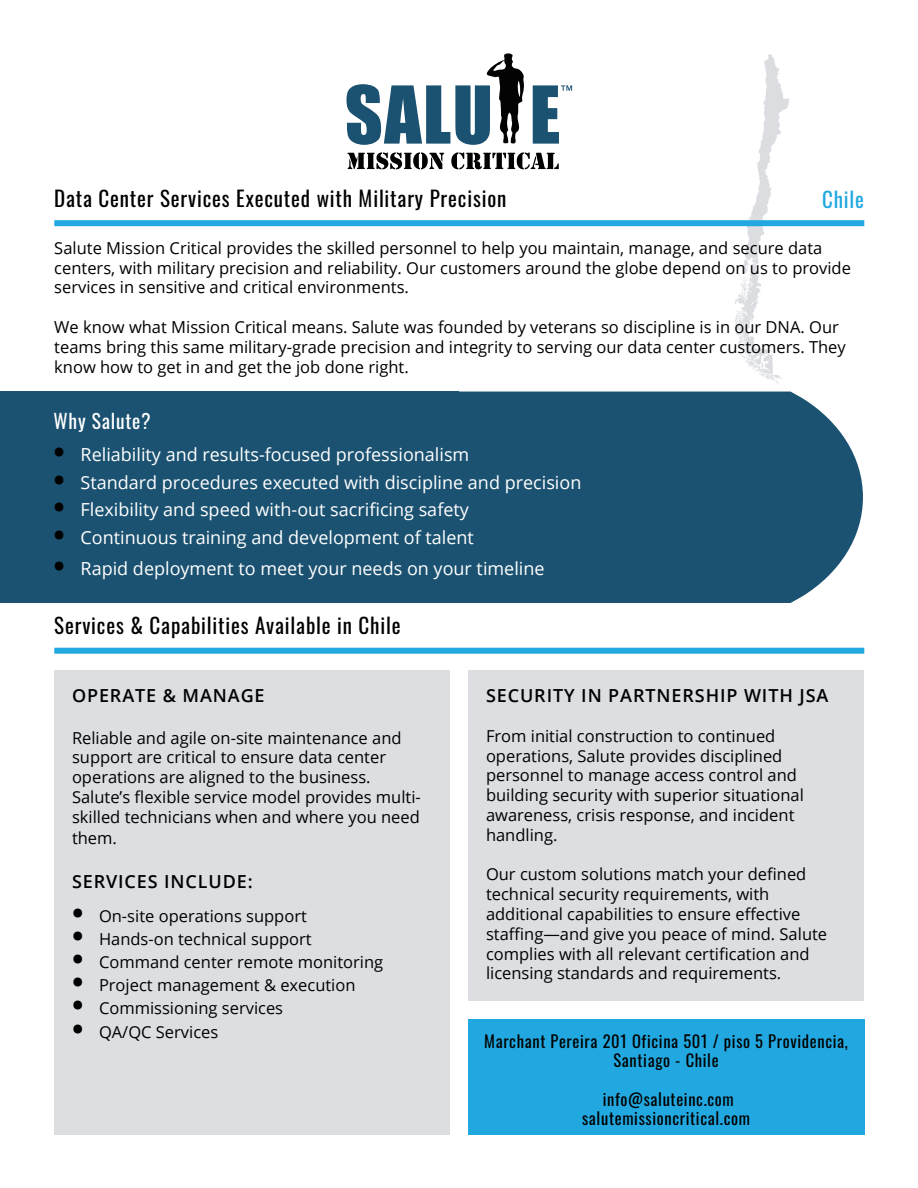
<style>
.page{position:relative;width:918px;height:1188px;background:#fff}
.page>*{position:absolute;margin:0;border:0;box-sizing:border-box;transform-origin:0 0}
.t1{font:21px "Oswald";letter-spacing:.04em;color:#000101}
.t2{font:21px "Oswald";letter-spacing:.04em;color:#22a8e0}
.t3{font:19.5px "Oswald";letter-spacing:.04em;color:#fff}
.t4{font:18px "Open Sans";color:#fff}
.t5{font:600 18px "Open Sans";letter-spacing:.05em;color:#000101}
.t6{font:16.5px/19.8px "Open Sans";color:#000101}
.t7{font:16.5px/19.2px "Oswald";letter-spacing:.04em;color:#000101;text-align:center}
.t8{font:16.5px/19.2px "Oswald";letter-spacing:.04em;color:#000;text-align:center}
.s1{font-family:"Oswald";font-size:24px;color:#000101}
.s2{font-family:"Oswald";font-size:24px}
</style>
<div class="page">
<svg style="left:735px;top:54px;width:54px;height:330px"></svg>
<svg style="left:348px;top:152px;width:96px;height:17px"></svg>
<svg style="left:451px;top:152px;width:108px;height:17px"></svg>
<svg style="left:346px;top:53px;width:178px;height:92px"></svg>
<svg style="left:533px;top:85px;width:39px;height:59px"></svg>
<div style="left:54px;top:220px;width:810px;height:6px;background:#22a8e0"></div>
<div style="left:468px;top:1019px;width:396px;height:116px;background:#22a8e0"></div>
<div style="left:54px;top:670px;width:396px;height:465px;background:#dddee1"></div>
<div style="left:468px;top:670px;width:396px;height:331px;background:#dddee1"></div>
<div style="left:54px;top:648px;width:810px;height:6px;background:#22a8e0"></div>
<div style="left:459px;top:392px;width:404px;height:211px;background:#1b5271"></div>
<div style="left:0;top:392px;width:459px;height:211px;background:#1b5271"></div>
<p class="t1" style="left:54px;top:180px;width:454px">Data Center Services Executed with Military Precision</p>
<p class="t2" style="left:822px;top:181px;width:43px">Chile</p>
<p class="t6" style="left:54px;top:238px;width:798px">Salute Mission Critical provides the skilled personnel to help you maintain, manage, and secure data centers, with military precision and reliability. Our customers around the globe depend on us to provide services in sensitive and critical environments.</p>
<p class="t6" style="left:54px;top:317px;width:793px">We know what Mission Critical means. Salute was founded by veterans so discipline is in our DNA. Our teams bring this same military-grade precision and integrity to serving our data center customers. They know how to get in and get the job done right.</p>
<p class="t3" style="left:54px;top:404px;width:99px">Why Salute?</p>
<p class="t4" style="left:54px;top:442px;width:417px"><span class="s1">•</span> Reliability and results-focused professionalism</p>
<p class="t4" style="left:54px;top:470px;width:529px"><span class="s1">•</span> Standard procedures executed with discipline and precision</p>
<p class="t4" style="left:54px;top:498px;width:417px"><span class="s1">•</span> Flexibility and speed with-out sacrificing safety</p>
<p class="t4" style="left:54px;top:525px;width:422px"><span class="s1">•</span> Continuous training and development of talent</p>
<p class="t4" style="left:54px;top:556px;width:493px"><span class="s1">•</span> Rapid deployment to meet your needs on your timeline</p>
<p class="t1" style="left:54px;top:607px;width:348px">Services &amp; Capabilities Available in Chile</p>
<p class="t5" style="left:72px;top:683px;width:194px">OPERATE &amp; MANAGE</p>
<p class="t6" style="left:72px;top:727px;width:350px">Reliable and agile on-site maintenance and support are critical to ensure data center operations are aligned to the business.<br>Salute’s flexible service model provides multi&shy;skilled technicians when and where you need</p>
<p class="t6" style="left:72px;top:828px;width:46px">them.</p>
<p class="t5" style="left:72px;top:869px;width:182px">SERVICES INCLUDE:</p>
<p class="t6" style="left:72px;top:906px;width:236px"><span class="s2">•</span> On-site operations support</p>
<p class="t6" style="left:72px;top:929px;width:241px"><span class="s2">•</span> Hands-on technical support</p>
<p class="t6" style="left:72px;top:952px;width:313px"><span class="s2">•</span> Command center remote monitoring</p>
<p class="t6" style="left:72px;top:975px;width:285px"><span class="s2">•</span> Project management &amp; execution</p>
<p class="t6" style="left:72px;top:997px;width:213px"><span class="s2">•</span> Commissioning services</p>
<p class="t6" style="left:72px;top:1022px;width:148px"><span class="s2">•</span> QA/QC Services</p>
<p class="t5" style="left:486px;top:683px;width:344px">SECURITY IN PARTNERSHIP WITH JSA</p>
<p class="t6" style="left:486px;top:726px;width:319px">From initial construction to continued operations, Salute provides disciplined personnel to manage access control and building security with superior situational awareness, crisis response, and incident handling.</p>
<p class="t6" style="left:486px;top:864px;width:343px">Our custom solutions match your defined technical security requirements, with additional capabilities to ensure effective staffing—and give you peace of mind. Salute complies with all relevant certification and licensing standards and requirements.</p>
<p class="t7" style="left:484px;top:1030px;width:365px">Marchant Pereira 201 Oficina 501 / piso 5 Providencia,<br>Santiago - Chile</p>
<p class="t8" style="left:582px;top:1088px;width:169px">info@saluteinc.com salutemissioncritical.com</p>
</div>
